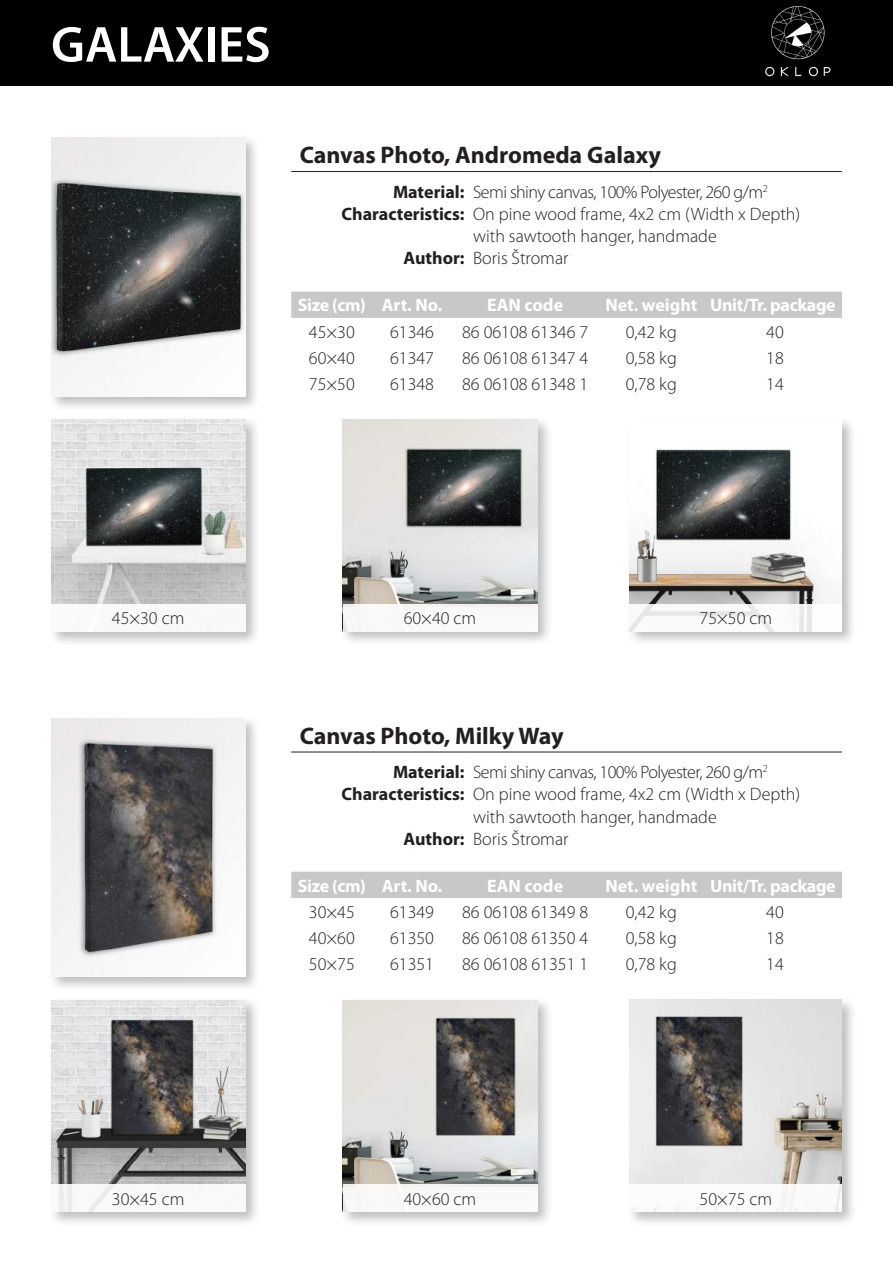
<style>
.page{position:relative;width:893px;height:1263px;background:#fff}
.page>*{position:absolute;margin:0;border:0;box-sizing:border-box;transform-origin:0 0}
.t1{font:600 51px "Myriad Pro";color:#fff}
.t2{font:700 24px "Myriad Pro";color:#231f20}
.t3{font:300 18px "Myriad Pro";color:#231f20}
.t4{font:700 18px "Myriad Pro";letter-spacing:-.015em;color:#fff}
.t5{font:300 18px "Myriad Pro";letter-spacing:-.03em;color:#231f20}
.s1{font-weight:700}
</style>
<div class="page">
<div style="left:0;top:0;width:893px;height:85px;background:#000"></div>
<img style="left:765px;top:6px;width:66px;height:71px">
<div style="left:48px;top:135px;width:213px;height:276px;background:#231f20;opacity:.29"></div>
<img style="left:51px;top:138px;width:194px;height:258px">
<div style="left:48px;top:715px;width:213px;height:277px;background:#231f20;opacity:.29"></div>
<img style="left:51px;top:718px;width:194px;height:259px">
<div style="left:48px;top:417px;width:212px;height:230px;background:#231f20;opacity:.29"></div>
<img style="left:51px;top:420px;width:194px;height:184px">
<div style="left:48px;top:997px;width:212px;height:230px;background:#231f20;opacity:.29"></div>
<img style="left:51px;top:1000px;width:194px;height:184px">
<div style="left:340px;top:417px;width:212px;height:230px;background:#231f20;opacity:.29"></div>
<img style="left:343px;top:420px;width:194px;height:184px">
<div style="left:340px;top:997px;width:212px;height:230px;background:#231f20;opacity:.29"></div>
<img style="left:343px;top:1000px;width:194px;height:184px">
<div style="left:627px;top:416px;width:230px;height:231px;background:#231f20;opacity:.29"></div>
<img style="left:630px;top:419px;width:212px;height:185px">
<div style="left:627px;top:997px;width:230px;height:230px;background:#231f20;opacity:.29"></div>
<img style="left:630px;top:1000px;width:212px;height:184px">
<hr style="left:291px;top:171px;width:178px;height:1px;background:#231f20">
<hr style="left:469px;top:171px;width:373px;height:1px;background:#231f20">
<hr style="left:291px;top:752px;width:178px;height:1px;background:#231f20">
<hr style="left:469px;top:752px;width:373px;height:1px;background:#231f20">
<div style="left:291px;top:292px;width:551px;height:26px;background:#c7c8ca"></div>
<div style="left:291px;top:872px;width:551px;height:26px;background:#c7c8ca"></div>
<div style="left:51px;top:1184px;width:194px;height:28px;background:#fff"></div>
<div style="left:51px;top:604px;width:194px;height:27px;background:#fff"></div>
<div style="left:343px;top:1184px;width:194px;height:28px;background:#faf9f7"></div>
<div style="left:343px;top:604px;width:194px;height:27px;background:#f9f9f7"></div>
<div style="left:630px;top:1184px;width:212px;height:28px;background:#fff"></div>
<svg style="left:630px;top:604px;width:212px;height:27px"></svg>
<h1 class="t1" style="left:51px;top:12px;width:221px">GALAXIES</h1>
<h2 class="t2" style="left:300px;top:140px;width:363px">Canvas Photo, Andromeda Galaxy</h2>
<p class="t5" style="left:393px;top:181px;width:376px"><span class="s1">Material:</span> Semi shiny canvas, 100% Polyester, 260 g/m<sup>2</sup></p>
<p class="t3" style="left:342px;top:203px;width:460px"><span class="s1">Characteristics:</span> On pine wood frame, 4x2 cm (Width x Depth)</p>
<p class="t3" style="left:473px;top:225px;width:245px">with sawtooth hanger, handmade</p>
<p class="t3" style="left:404px;top:247px;width:166px"><span class="s1">Author:</span> Boris Štromar</p>
<p class="t4" style="left:298px;top:294px;width:146px">Size (cm) Art. No.</p>
<p class="t4" style="left:487px;top:294px;width:78px">EAN code</p>
<p class="t4" style="left:605px;top:294px;width:232px">Net. weight Unit/Tr. package</p>
<p class="t3" style="left:309px;top:321px;width:47px">45×30</p>
<p class="t3" style="left:390px;top:321px;width:45px">61346</p>
<p class="t3" style="left:462px;top:321px;width:128px">86 06108 61346 7</p>
<p class="t3" style="left:626px;top:321px;width:53px">0,42 kg</p>
<p class="t3" style="left:766px;top:321px;width:19px">40</p>
<p class="t3" style="left:309px;top:347px;width:47px">60×40</p>
<p class="t3" style="left:390px;top:347px;width:45px">61347</p>
<p class="t3" style="left:462px;top:347px;width:128px">86 06108 61347 4</p>
<p class="t3" style="left:626px;top:347px;width:53px">0,58 kg</p>
<p class="t3" style="left:766px;top:347px;width:19px">18</p>
<p class="t3" style="left:309px;top:373px;width:47px">75×50</p>
<p class="t3" style="left:390px;top:373px;width:45px">61348</p>
<p class="t3" style="left:462px;top:373px;width:128px">86 06108 61348 1</p>
<p class="t3" style="left:626px;top:373px;width:53px">0,78 kg</p>
<p class="t3" style="left:766px;top:373px;width:19px">14</p>
<p class="t3" style="left:112px;top:608px;width:74px">45×30 cm</p>
<p class="t3" style="left:404px;top:608px;width:74px">60×40 cm</p>
<p class="t3" style="left:700px;top:608px;width:74px">75×50 cm</p>
<h2 class="t2" style="left:300px;top:720px;width:265px">Canvas Photo, Milky Way</h2>
<p class="t5" style="left:393px;top:761px;width:376px"><span class="s1">Material:</span> Semi shiny canvas, 100% Polyester, 260 g/m<sup>2</sup></p>
<p class="t3" style="left:342px;top:783px;width:460px"><span class="s1">Characteristics:</span> On pine wood frame, 4x2 cm (Width x Depth)</p>
<p class="t3" style="left:473px;top:806px;width:245px">with sawtooth hanger, handmade</p>
<p class="t3" style="left:404px;top:828px;width:166px"><span class="s1">Author:</span> Boris Štromar</p>
<p class="t4" style="left:298px;top:874px;width:146px">Size (cm) Art. No.</p>
<p class="t4" style="left:487px;top:874px;width:78px">EAN code</p>
<p class="t4" style="left:605px;top:874px;width:232px">Net. weight Unit/Tr. package</p>
<p class="t3" style="left:309px;top:901px;width:47px">30×45</p>
<p class="t3" style="left:390px;top:901px;width:45px">61349</p>
<p class="t3" style="left:462px;top:901px;width:128px">86 06108 61349 8</p>
<p class="t3" style="left:626px;top:901px;width:53px">0,42 kg</p>
<p class="t3" style="left:766px;top:901px;width:19px">40</p>
<p class="t3" style="left:309px;top:927px;width:47px">40×60</p>
<p class="t3" style="left:390px;top:927px;width:45px">61350</p>
<p class="t3" style="left:462px;top:927px;width:128px">86 06108 61350 4</p>
<p class="t3" style="left:626px;top:927px;width:53px">0,58 kg</p>
<p class="t3" style="left:766px;top:927px;width:19px">18</p>
<p class="t3" style="left:309px;top:953px;width:47px">50×75</p>
<p class="t3" style="left:390px;top:953px;width:45px">61351</p>
<p class="t3" style="left:462px;top:953px;width:128px">86 06108 61351 1</p>
<p class="t3" style="left:626px;top:953px;width:53px">0,78 kg</p>
<p class="t3" style="left:766px;top:953px;width:19px">14</p>
<p class="t3" style="left:112px;top:1188px;width:74px">30×45 cm</p>
<p class="t3" style="left:404px;top:1188px;width:74px">40×60 cm</p>
<p class="t3" style="left:700px;top:1188px;width:74px">50×75 cm</p>
</div>
